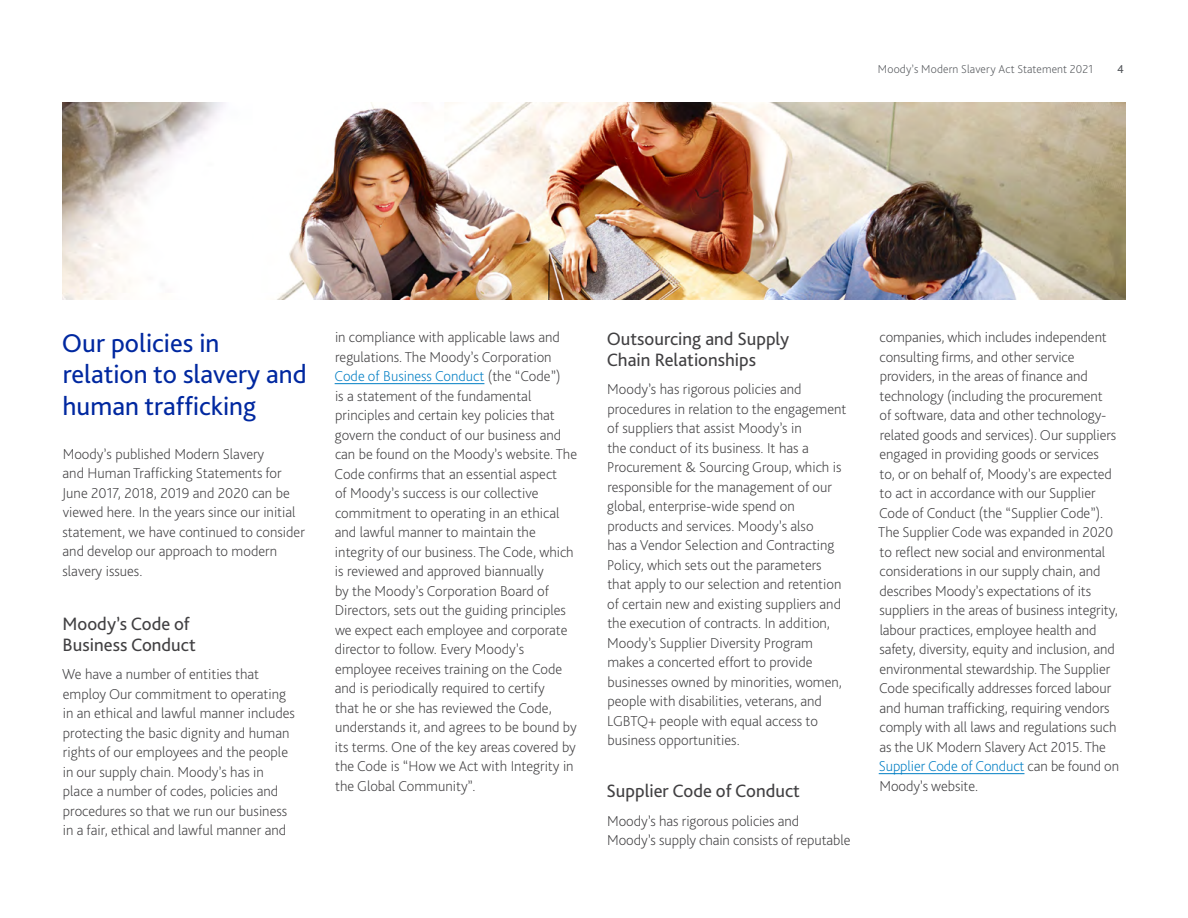
<style>
.page{position:relative;width:1188px;height:918px;background:#fff}
.page>*{position:absolute;margin:0;border:0;box-sizing:border-box;transform-origin:0 0}
.t1{font:27px/31.5px "Bliss Pro";color:#0028a0}
.t2{font:18.75px/21px "Bliss Pro";color:#414042}
.t3{font:200 15px/19.5px "Bliss Pro";color:#414042}
.t4{font:200 12px "Bliss Pro";letter-spacing:.015em;color:#53565a}
.t5{font:12px "Bliss Pro";color:#53565a}
.s1{color:#007ec4}
</style>
<div class="page">
<hr style="left:335px;top:383px;width:149px;height:1px;background:#007ec4">
<hr style="left:879px;top:773px;width:145px;height:1px;background:#007ec4">
<img style="left:62px;top:103px;width:1063px;height:196px">
<p class="t4" style="left:878px;top:62px;width:217px">Moody’s Modern Slavery Act Statement 2021</p>
<p class="t5" style="left:1117px;top:62px;width:8px">4</p>
<h1 class="t1" style="left:62px;top:326px;width:246px">Our policies in relation to slavery and human trafficking</h1>
<p class="t3" style="left:62px;top:444px;width:244px">Moody’s published Modern Slavery<br>and Human Trafficking Statements for June 2017, 2018, 2019 and 2020 can be viewed here. In the years since our initial statement, we have continued to consider and develop our approach to modern slavery issues.</p>
<p class="t2" style="left:63px;top:613px;width:135px">Moody’s Code of<br>Business Conduct</p>
<p class="t3" style="left:62px;top:664px;width:234px">We have a number of entities that employ Our commitment to operating in an ethical and lawful manner includes protecting the basic dignity and human rights of our employees and the people in our supply chain. Moody’s has in place a number of codes, policies and procedures so that we run our business in a fair, ethical and lawful manner and</p>
<p class="t3" style="left:335px;top:327px;width:244px">in compliance with applicable laws and regulations. The Moody’s Corporation <span class="s1">Code of Business Conduct</span> (the “Code”)<br>is a statement of the fundamental principles and certain key policies that govern the conduct of our business and can be found on the Moody’s website. The Code confirms that an essential aspect<br>of Moody’s success is our collective commitment to operating in an ethical and lawful manner to maintain the integrity of our business. The Code, which is reviewed and approved biannually<br>by the Moody’s Corporation Board of Directors, sets out the guiding principles we expect each employee and corporate director to follow. Every Moody’s employee receives training on the Code and is periodically required to certify<br>that he or she has reviewed the Code, understands it, and agrees to be bound by its terms. One of the key areas covered by the Code is “How we Act with Integrity in the Global Community”.</p>
<p class="t2" style="left:607px;top:328px;width:184px">Outsourcing and Supply<br>Chain Relationships</p>
<p class="t3" style="left:607px;top:379px;width:241px">Moody’s has rigorous policies and procedures in relation to the engagement of suppliers that assist Moody’s in<br>the conduct of its business. It has a Procurement &amp; Sourcing Group, which is responsible for the management of our global, enterprise-wide spend on products and services. Moody’s also<br>has a Vendor Selection and Contracting Policy, which sets out the parameters that apply to our selection and retention of certain new and existing suppliers and the execution of contracts. In addition, Moody’s Supplier Diversity Program makes a concerted effort to provide businesses owned by minorities, women, people with disabilities, veterans, and LGBTQ+ people with equal access to business opportunities.</p>
<p class="t2" style="left:607px;top:780px;width:195px">Supplier Code of Conduct</p>
<p class="t3" style="left:607px;top:811px;width:245px">Moody’s has rigorous policies and<br>Moody’s supply chain consists of reputable</p>
<p class="t3" style="left:878px;top:327px;width:242px">companies, which includes independent consulting firms, and other service providers, in the areas of finance and technology (including the procurement<br>of software, data and other technology&shy;related goods and services). Our suppliers engaged in providing goods or services<br>to, or on behalf of, Moody’s are expected to act in accordance with our Supplier Code of Conduct (the “Supplier Code”).<br>The Supplier Code was expanded in 2020 to reflect new social and environmental considerations in our supply chain, and describes Moody’s expectations of its suppliers in the areas of business integrity, labour practices, employee health and safety, diversity, equity and inclusion, and environmental stewardship. The Supplier Code specifically addresses forced labour and human trafficking, requiring vendors comply with all laws and regulations such as the UK Modern Slavery Act 2015. The <span class="s1">Supplier Code of Conduct</span> can be found on Moody’s website.</p>
</div>
